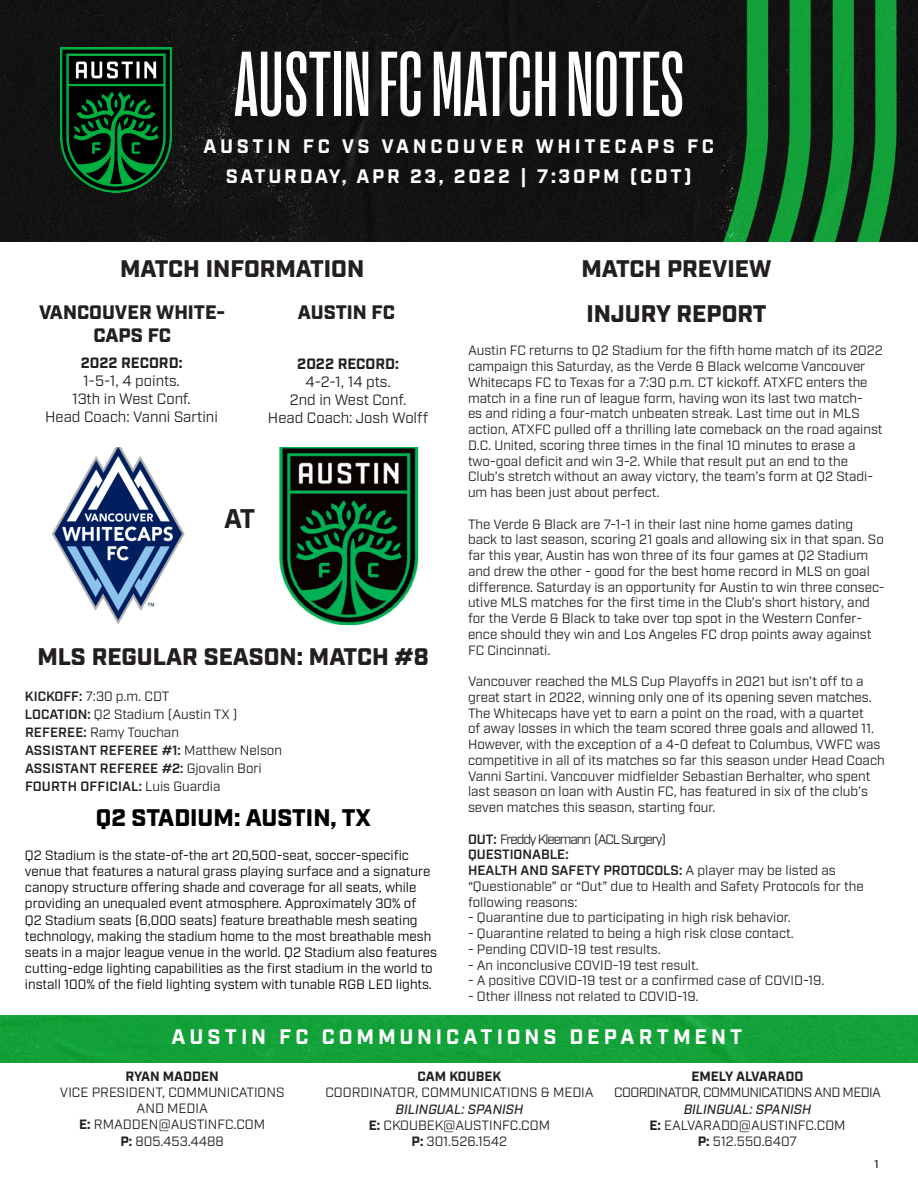
<style>
.page{position:relative;width:918px;height:1188px;background:#fff}
.page>*{position:absolute;margin:0;border:0;box-sizing:border-box;transform-origin:0 0}
.t1{font:90px "Action Cond Medium Grade 1";color:#fff}
.t2{font:700 27px "Industry";color:#231f20}
.t3{font:900 24px "Industry";color:#231f20}
.t4{font:900 24px "Industry";color:#000}
.t5{font:700 21px "Industry";letter-spacing:.185em;color:#fff}
.t6{font:700 19.5px "Industry";letter-spacing:.14em;color:#fff}
.t7{font:700 19.5px "Industry";letter-spacing:.18em;color:#fff}
.t8{font:900 19.5px/23.4px "Industry";color:#231f20;text-align:center}
.t9{font:15px "Industry";color:#231f20}
.t10{font:700 15px "Industry";color:#231f20}
.t11{font:13.5px/15.8px "Industry";color:#231f20}
.t12{font:13.5px/16.2px "Industry";color:#000}
.t13{font:600 13.5px "Industry";color:#231f20}
.t14{font:13.5px "Industry";letter-spacing:-.04em;color:#231f20}
.t15{font:italic 500 13.5px "Industry";color:#231f20}
.t16{font:700 13.5px "Industry";color:#231f20}
.t17{font:13.5px "Industry";letter-spacing:-.08em;color:#231f20}
.t18{font:500 11.25px "Industry";color:#231f20;scale:1.06 1}
.s1{font-weight:600}
.s2{font-weight:400}
.s3{font-weight:700}
</style>
<div class="page">
<img style="left:0;top:0;width:918px;height:241px">
<div style="left:0;top:1015px;width:918px;height:47px;background:#13a239"></div>
<img style="left:60px;top:48px;width:111px;height:144px">
<img style="left:52px;top:448px;width:133px;height:176px">
<img style="left:279px;top:448px;width:140px;height:176px">
<p class="t1" style="left:234px;top:37px;width:452px">AUSTIN FC MATCH NOTES</p>
<p class="t7" style="left:204px;top:135px;width:512px">AUSTIN FC VS VANCOUVER WHITECAPS FC</p>
<p class="t6" style="left:226px;top:165px;width:468px">SATURDAY, APR 23, 2022 | 7:30PM (CDT)</p>
<p class="t3" style="left:120px;top:254px;width:246px">MATCH INFORMATION</p>
<p class="t8" style="left:39px;top:301px;width:188px">VANCOUVER WHITE-<br>CAPS FC</p>
<p class="t8" style="left:298px;top:301px;width:98px">AUSTIN FC</p>
<p class="t10" style="left:81px;top:354px;width:103px">2022 RECORD:</p>
<p class="t9" style="left:83px;top:372px;width:98px">1-5-1, 4 points.</p>
<p class="t9" style="left:72px;top:390px;width:120px">13th in West Conf.</p>
<p class="t9" style="left:45px;top:408px;width:174px">Head Coach: Vanni Sartini</p>
<p class="t10" style="left:297px;top:355px;width:103px">2022 RECORD:</p>
<p class="t9" style="left:306px;top:373px;width:87px">4-2-1, 14 pts.</p>
<p class="t9" style="left:290px;top:391px;width:118px">2nd in West Conf.</p>
<p class="t9" style="left:268px;top:409px;width:162px">Head Coach: Josh Wolff</p>
<p class="t2" style="left:224px;top:503px;width:33px">AT</p>
<p class="t3" style="left:37px;top:643px;width:393px">MLS REGULAR SEASON: MATCH #8</p>
<p class="t11" style="left:25px;top:689px;width:146px"><span class="s1">KICKOFF:</span> 7:30 p.m. CDT</p>
<p class="t11" style="left:25px;top:707px;width:214px"><span class="s1">LOCATION:</span> Q2 Stadium (Austin TX )</p>
<p class="t11" style="left:25px;top:725px;width:155px"><span class="s1">REFEREE:</span> Ramy Touchan</p>
<p class="t13" style="left:25px;top:743px;width:258px">ASSISTANT REFEREE #1: <span class="s2">Matthew Nelson</span></p>
<p class="t13" style="left:25px;top:761px;width:238px">ASSISTANT REFEREE #2: <span class="s2">Gjovalin Bori</span></p>
<p class="t13" style="left:25px;top:779px;width:197px">FOURTH OFFICIAL: <span class="s2">Luis Guardia</span></p>
<p class="t4" style="left:96px;top:803px;width:277px">Q2 STADIUM: AUSTIN, TX</p>
<p class="t12" style="left:25px;top:847px;width:414px">Q2 Stadium is the state-of-the art 20,500-seat, soccer-specific venue that features a natural grass playing surface and a signature canopy structure offering shade and coverage for all seats, while providing an unequaled event atmosphere. Approximately 30% of<br>Q2 Stadium seats (6,000 seats) feature breathable mesh seating technology, making the stadium home to the most breathable mesh seats in a major league venue in the world. Q2 Stadium also features cutting-edge lighting capabilities as the first stadium in the world to install 100% of the field lighting system with tunable RGB LED lights.</p>
<p class="t3" style="left:582px;top:254px;width:192px">MATCH PREVIEW</p>
<p class="t3" style="left:587px;top:299px;width:182px">INJURY REPORT</p>
<p class="t11" style="left:468px;top:343px;width:416px">Austin FC returns to Q2 Stadium for the fifth home match of its 2022 campaign this Saturday, as the Verde &amp; Black welcome Vancouver Whitecaps FC to Texas for a 7:30 p.m. CT kickoff. ATXFC enters the match in a fine run of league form, having won its last two match-<br>es and riding a four-match unbeaten streak. Last time out in MLS action, ATXFC pulled off a thrilling late comeback on the road against D.C. United, scoring three times in the final 10 minutes to erase a two-goal deficit and win 3-2. While that result put an end to the Club’s stretch without an away victory, the team’s form at Q2 Stadi&shy;um has been just about perfect.</p>
<p class="t11" style="left:468px;top:516px;width:418px">The Verde &amp; Black are 7-1-1 in their last nine home games dating back to last season, scoring 21 goals and allowing six in that span. So far this year, Austin has won three of its four games at Q2 Stadium and drew the other - good for the best home record in MLS on goal difference. Saturday is an opportunity for Austin to win three consec&shy;utive MLS matches for the first time in the Club’s short history, and for the Verde &amp; Black to take over top spot in the Western Confer&shy;ence should they win and Los Angeles FC drop points away against FC Cincinnati.</p>
<p class="t11" style="left:468px;top:674px;width:418px">Vancouver reached the MLS Cup Playoffs in 2021 but isn’t off to a great start in 2022, winning only one of its opening seven matches.<br>The Whitecaps have yet to earn a point on the road, with a quartet<br>of away losses in which the team scored three goals and allowed 11.<br>However, with the exception of a 4-0 defeat to Columbus, VWFC was competitive in all of its matches so far this season under Head Coach Vanni Sartini. Vancouver midfielder Sebastian Berhalter, who spent last season on loan with Austin FC, has featured in six of the club’s seven matches this season, starting four.</p>
<p class="t17" style="left:468px;top:831px;width:200px"><span class="s1">OUT:</span> Freddy Kleemann (ACL Surgery)</p>
<p class="t13" style="left:468px;top:847px;width:102px">QUESTIONABLE:</p>
<p class="t13" style="left:468px;top:862px;width:369px">HEALTH AND SAFETY PROTOCOLS: <span class="s2">A player may be listed as</span></p>
<p class="t11" style="left:468px;top:879px;width:397px">“Questionable” or “Out” due to Health and Safety Protocols for the</p>
<p class="t11" style="left:468px;top:894px;width:111px">following reasons:</p>
<p class="t11" style="left:468px;top:910px;width:324px">- Quarantine due to participating in high risk behavior.</p>
<p class="t11" style="left:468px;top:926px;width:327px">- Quarantine related to being a high risk close contact.</p>
<p class="t11" style="left:468px;top:942px;width:194px">- Pending COVID-19 test results.</p>
<p class="t11" style="left:468px;top:957px;width:232px">- An inconclusive COVID-19 test result.</p>
<p class="t11" style="left:468px;top:973px;width:358px">- A positive COVID-19 test or a confirmed case of COVID-19.</p>
<p class="t11" style="left:468px;top:989px;width:232px">- Other illness not related to COVID-19.</p>
<p class="t5" style="left:171px;top:1024px;width:572px">AUSTIN FC COMMUNICATIONS DEPARTMENT</p>
<p class="t16" style="left:691px;top:1068px;width:114px">EMELY ALVARADO</p>
<p class="t14" style="left:614px;top:1085px;width:269px">COORDINATOR, COMMUNICATIONS AND MEDIA</p>
<p class="t15" style="left:684px;top:1101px;width:129px">BILINGUAL: SPANISH</p>
<p class="t11" style="left:649px;top:1118px;width:198px"><span class="s3">E:</span> EALVARADO@AUSTINFC.COM</p>
<p class="t11" style="left:698px;top:1134px;width:101px"><span class="s3">P:</span> 512.550.6407</p>
<p class="t16" style="left:125px;top:1068px;width:95px">RYAN MADDEN</p>
<p class="t11" style="left:60px;top:1085px;width:226px">VICE PRESIDENT, COMMUNICATIONS</p>
<p class="t11" style="left:137px;top:1101px;width:73px">AND MEDIA</p>
<p class="t11" style="left:79px;top:1117px;width:187px"><span class="s3">E:</span> RMADDEN@AUSTINFC.COM</p>
<p class="t11" style="left:120px;top:1133px;width:105px"><span class="s3">P:</span> 805.453.4488</p>
<p class="t16" style="left:417px;top:1068px;width:86px">CAM KOUBEK</p>
<p class="t11" style="left:325px;top:1085px;width:270px">COORDINATOR, COMMUNICATIONS &amp; MEDIA</p>
<p class="t15" style="left:396px;top:1101px;width:129px">BILINGUAL: SPANISH</p>
<p class="t11" style="left:369px;top:1118px;width:183px"><span class="s3">E:</span> CKOUBEK@AUSTINFC.COM</p>
<p class="t11" style="left:412px;top:1134px;width:97px"><span class="s3">P:</span> 301.526.1542</p>
<p class="t18" style="left:874px;top:1157px;width:6px">1</p>
</div>
